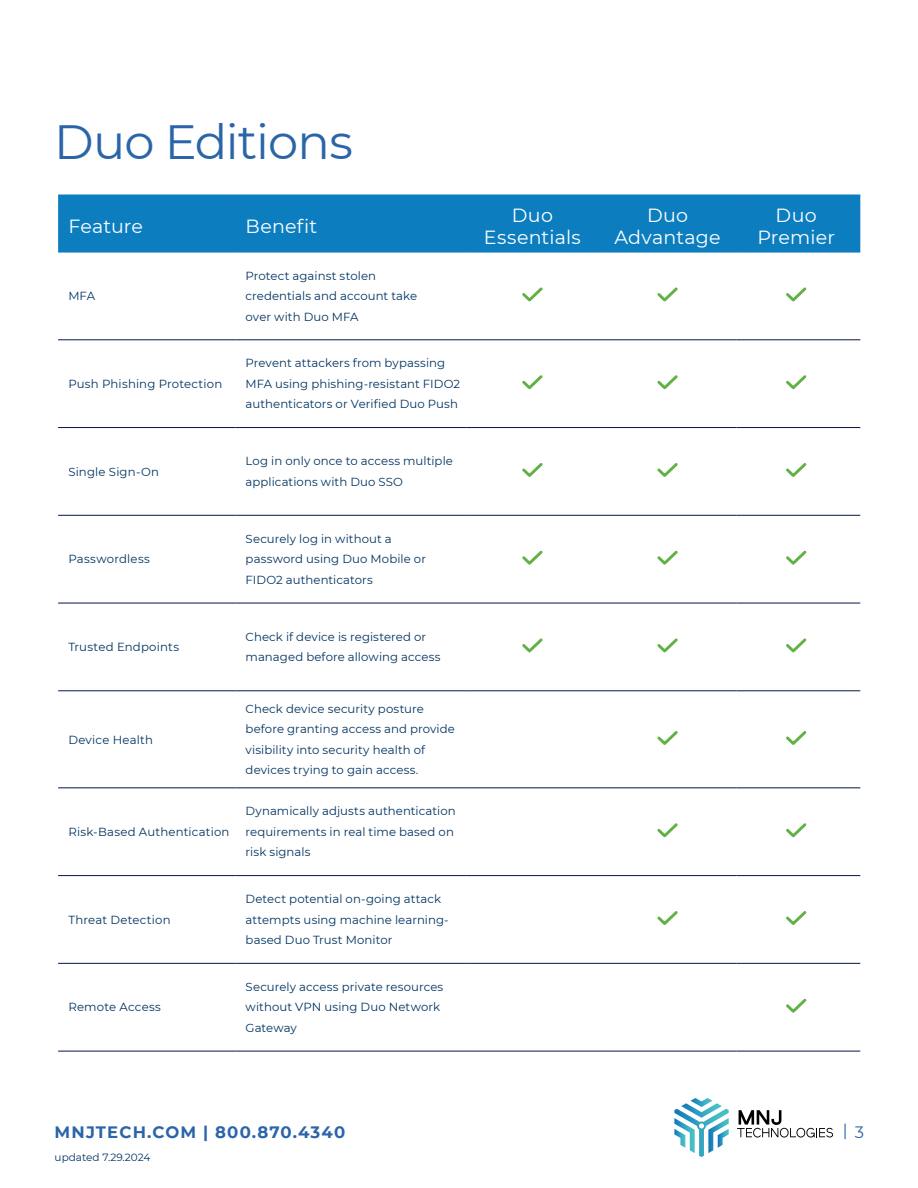
<style>
.page{position:relative;width:918px;height:1188px;background:#fff}
.page>*{position:absolute;margin:0;border:0;box-sizing:border-box;transform-origin:0 0}
.t1{font:48px "Montserrat";letter-spacing:-.02em;color:#2b65a9}
.t2{font:19.05px/21.9px "Montserrat";letter-spacing:.01em;color:#fff;text-align:center}
.t3{font:700 16.5px "Montserrat";letter-spacing:.07em;color:#2b65a9}
.t4{font:16.5px "Montserrat";color:#2b65a9}
.t5{font:11.7px/20.5px "Montserrat";letter-spacing:.01em;color:#003361}
.t6{font:10.5px "Montserrat";color:#003361}
</style>
<div class="page">
<div style="left:58px;top:196px;width:802px;height:56px;background:#0c7ec0"></div>
<hr style="left:58px;top:339px;width:177px;height:1px;background:#06144d">
<hr style="left:235px;top:339px;width:231px;height:1px;background:#06144d">
<hr style="left:466px;top:339px;width:137px;height:1px;background:#06144d">
<hr style="left:603px;top:339px;width:133px;height:1px;background:#06144d">
<hr style="left:736px;top:339px;width:124px;height:1px;background:#06144d">
<hr style="left:58px;top:427px;width:177px;height:1px;background:#06144d">
<hr style="left:235px;top:427px;width:231px;height:1px;background:#06144d">
<hr style="left:466px;top:427px;width:137px;height:1px;background:#06144d">
<hr style="left:603px;top:427px;width:133px;height:1px;background:#06144d">
<hr style="left:736px;top:427px;width:124px;height:1px;background:#06144d">
<hr style="left:58px;top:515px;width:177px;height:1px;background:#06144d">
<hr style="left:235px;top:515px;width:231px;height:1px;background:#06144d">
<hr style="left:466px;top:515px;width:137px;height:1px;background:#06144d">
<hr style="left:603px;top:515px;width:133px;height:1px;background:#06144d">
<hr style="left:736px;top:515px;width:124px;height:1px;background:#06144d">
<hr style="left:58px;top:603px;width:177px;height:1px;background:#06144d">
<hr style="left:235px;top:603px;width:231px;height:1px;background:#06144d">
<hr style="left:466px;top:603px;width:137px;height:1px;background:#06144d">
<hr style="left:603px;top:603px;width:133px;height:1px;background:#06144d">
<hr style="left:736px;top:603px;width:124px;height:1px;background:#06144d">
<hr style="left:58px;top:690px;width:177px;height:1px;background:#06144d">
<hr style="left:235px;top:690px;width:231px;height:1px;background:#06144d">
<hr style="left:466px;top:690px;width:137px;height:1px;background:#06144d">
<hr style="left:603px;top:690px;width:133px;height:1px;background:#06144d">
<hr style="left:736px;top:690px;width:124px;height:1px;background:#06144d">
<hr style="left:58px;top:787px;width:177px;height:1px;background:#06144d">
<hr style="left:235px;top:787px;width:231px;height:1px;background:#06144d">
<hr style="left:466px;top:787px;width:137px;height:1px;background:#06144d">
<hr style="left:603px;top:787px;width:133px;height:1px;background:#06144d">
<hr style="left:736px;top:787px;width:124px;height:1px;background:#06144d">
<hr style="left:58px;top:875px;width:177px;height:1px;background:#06144d">
<hr style="left:235px;top:875px;width:231px;height:1px;background:#06144d">
<hr style="left:466px;top:875px;width:137px;height:1px;background:#06144d">
<hr style="left:603px;top:875px;width:133px;height:1px;background:#06144d">
<hr style="left:736px;top:875px;width:124px;height:1px;background:#06144d">
<hr style="left:58px;top:963px;width:177px;height:1px;background:#06144d">
<hr style="left:235px;top:963px;width:231px;height:1px;background:#06144d">
<hr style="left:466px;top:963px;width:137px;height:1px;background:#06144d">
<hr style="left:603px;top:963px;width:133px;height:1px;background:#06144d">
<hr style="left:736px;top:963px;width:124px;height:1px;background:#06144d">
<hr style="left:58px;top:1051px;width:177px;height:1px;background:#06144d">
<hr style="left:235px;top:1051px;width:231px;height:1px;background:#06144d">
<hr style="left:466px;top:1051px;width:137px;height:1px;background:#06144d">
<hr style="left:603px;top:1051px;width:133px;height:1px;background:#06144d">
<hr style="left:736px;top:1051px;width:124px;height:1px;background:#06144d">
<hr style="left:58px;top:195px;width:177px;height:1px;background:#0c7ec0">
<hr style="left:235px;top:195px;width:231px;height:1px;background:#0c7ec0">
<hr style="left:466px;top:195px;width:137px;height:1px;background:#0c7ec0">
<hr style="left:603px;top:195px;width:133px;height:1px;background:#0c7ec0">
<hr style="left:736px;top:195px;width:124px;height:1px;background:#0c7ec0">
<hr style="left:58px;top:252px;width:177px;height:1px;background:#0c7ec0">
<hr style="left:235px;top:252px;width:231px;height:1px;background:#0c7ec0">
<hr style="left:466px;top:252px;width:137px;height:1px;background:#0c7ec0">
<hr style="left:603px;top:252px;width:133px;height:1px;background:#0c7ec0">
<hr style="left:736px;top:252px;width:124px;height:1px;background:#0c7ec0">
<svg style="left:522px;top:287px;width:21px;height:15px"></svg>
<svg style="left:657px;top:287px;width:21px;height:15px"></svg>
<svg style="left:786px;top:287px;width:21px;height:15px"></svg>
<svg style="left:522px;top:375px;width:21px;height:15px"></svg>
<svg style="left:657px;top:375px;width:21px;height:15px"></svg>
<svg style="left:786px;top:375px;width:21px;height:15px"></svg>
<svg style="left:522px;top:463px;width:21px;height:14px"></svg>
<svg style="left:657px;top:463px;width:21px;height:14px"></svg>
<svg style="left:786px;top:463px;width:21px;height:14px"></svg>
<svg style="left:522px;top:550px;width:21px;height:15px"></svg>
<svg style="left:657px;top:550px;width:21px;height:15px"></svg>
<svg style="left:786px;top:550px;width:21px;height:15px"></svg>
<svg style="left:522px;top:638px;width:21px;height:15px"></svg>
<svg style="left:657px;top:638px;width:21px;height:15px"></svg>
<svg style="left:786px;top:638px;width:21px;height:15px"></svg>
<svg style="left:657px;top:731px;width:21px;height:14px"></svg>
<svg style="left:786px;top:731px;width:21px;height:14px"></svg>
<svg style="left:657px;top:823px;width:21px;height:15px"></svg>
<svg style="left:786px;top:823px;width:21px;height:15px"></svg>
<svg style="left:657px;top:911px;width:21px;height:14px"></svg>
<svg style="left:786px;top:911px;width:21px;height:14px"></svg>
<svg style="left:786px;top:998px;width:21px;height:15px"></svg>
<svg style="left:674px;top:1098px;width:55px;height:59px"></svg>
<svg style="left:737px;top:1110px;width:96px;height:28px"></svg>
<h1 class="t1" style="left:54px;top:109px;width:300px">Duo Editions</h1>
<h2 class="t2" style="left:68px;top:214px;width:76px">Feature</h2>
<h2 class="t2" style="left:246px;top:214px;width:73px">Benefit</h2>
<h2 class="t2" style="left:484px;top:203px;width:98px">Duo<br>Essentials</h2>
<h2 class="t2" style="left:614px;top:203px;width:108px">Duo<br>Advantage</h2>
<h2 class="t2" style="left:757px;top:203px;width:79px">Duo<br>Premier</h2>
<p class="t5" style="left:68px;top:285px;width:28px">MFA</p>
<p class="t5" style="left:68px;top:373px;width:155px">Push Phishing Protection</p>
<p class="t5" style="left:246px;top:265px;width:173px">Protect against stolen credentials and account take over with Duo MFA</p>
<p class="t5" style="left:246px;top:353px;width:216px">Prevent attackers from bypassing<br>MFA using phishing-resistant FIDO2 authenticators or Verified Duo Push</p>
<p class="t5" style="left:68px;top:461px;width:92px">Single Sign-On</p>
<p class="t5" style="left:246px;top:451px;width:209px">Log in only once to access multiple applications with Duo SSO</p>
<p class="t5" style="left:68px;top:549px;width:83px">Passwordless</p>
<p class="t5" style="left:246px;top:528px;width:182px">Securely log in without a password using Duo Mobile or<br>FIDO2 authenticators</p>
<p class="t5" style="left:68px;top:636px;width:112px">Trusted Endpoints</p>
<p class="t5" style="left:246px;top:626px;width:196px">Check if device is registered or managed before allowing access</p>
<p class="t5" style="left:68px;top:729px;width:86px">Device Health</p>
<p class="t5" style="left:68px;top:821px;width:163px">Risk-Based Authentication</p>
<p class="t5" style="left:68px;top:909px;width:104px">Threat Detection</p>
<p class="t5" style="left:68px;top:997px;width:94px">Remote Access</p>
<p class="t5" style="left:246px;top:698px;width:211px">Check device security posture before granting access and provide visibility into security health of devices trying to gain access.</p>
<p class="t5" style="left:246px;top:801px;width:212px">Dynamically adjusts authentication requirements in real time based on risk signals</p>
<p class="t5" style="left:246px;top:888px;width:205px">Detect potential on-going attack attempts using machine learning&shy;based Duo Trust Monitor</p>
<p class="t5" style="left:246px;top:976px;width:199px">Securely access private resources without VPN using Duo Network<br>Gateway</p>
<h3 class="t3" style="left:55px;top:1120px;width:292px">MNJTECH.COM | 800.870.4340</h3>
<h3 class="t4" style="left:843px;top:1120px;width:23px">| 3</h3>
<p class="t6" style="left:55px;top:1150px;width:97px">updated 7.29.2024</p>
</div>
